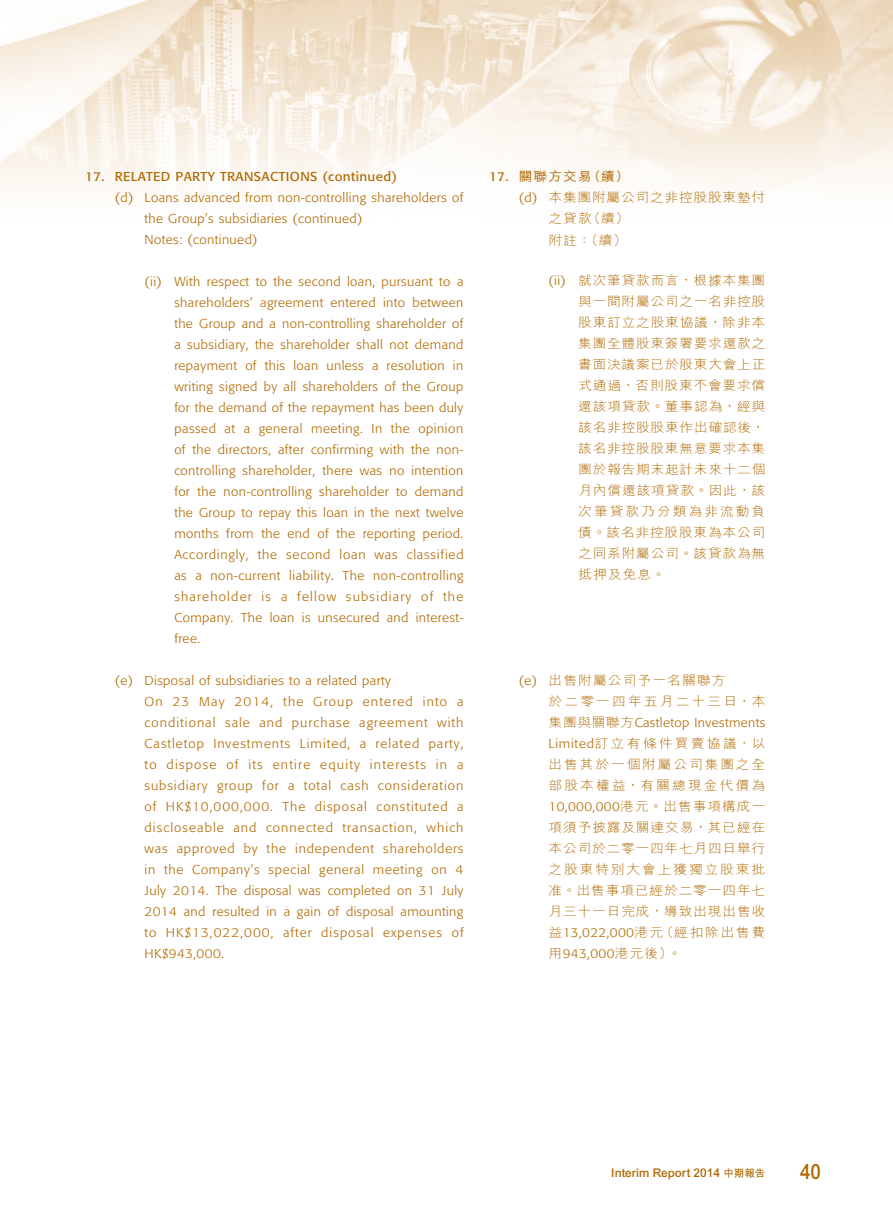
<style>
.page{position:relative;width:893px;height:1212px;background:#fff}
.page>*{position:absolute;margin:0;border:0;box-sizing:border-box;transform-origin:0 0}
.t1{font:500 21px "Arial MT Std";color:#b06900;scale:.9 1}
.t2{font:300 12.75px/21px "Formata";letter-spacing:.06em;color:#b06900;text-align:justify;scale:1.05 1}
.t3{font:300 12.75px/21px "M Hei HK";letter-spacing:.08em;color:#b06900;text-align:justify;scale:1.08 1}
.t4{font:300 12.75px/21px "Formata";letter-spacing:.03em;color:#b06900;scale:1.05 1}
.t5{font:12.75px "Formata";letter-spacing:.03em;color:#b06900;scale:1.05 1}
.t6{font:300 12.75px/21px "M Hei HK";letter-spacing:.115em;color:#b06900;scale:1.08 1}
.t7{font:300 12.75px "M Hei HK";letter-spacing:.055em;color:#b06900;scale:1.08 1}
.t8{font:500 12.75px "M Hei HK";letter-spacing:.08em;color:#b06900;scale:1.08 1}
.t9{font:500 12px "Arial MT Std";color:#b06900}
.s1{font-family:"Formata";font-weight:400}
.s2{font-family:"Formata"}
.s3{font-family:"M Hei HK"}
.s4{font-family:"M Hei HK";font-weight:700;font-size:10.5px}
</style>
<div class="page">
<img style="left:0;top:0;width:893px;height:192px">
<p class="t5" style="left:85px;top:169px;width:299px">17. RELATED PARTY TRANSACTIONS (continued)</p>
<p class="t4" style="left:145px;top:187px;width:305px;text-indent:-30px">(d) Loans advanced from non-controlling shareholders of the Group’s subsidiaries (continued)<br>Notes: (continued)</p>
<p class="t2" style="left:174px;top:271px;width:277px;text-indent:-30px">(ii) With respect to the second loan, pursuant to a shareholders’ agreement entered into between the Group and a non-controlling shareholder of a subsidiary, the shareholder shall not demand repayment of this loan unless a resolution in writing signed by all shareholders of the Group for the demand of the repayment has been duly passed at a general meeting. In the opinion of the directors, after confirming with the non&shy;controlling shareholder, there was no intention for the non-controlling shareholder to demand the Group to repay this loan in the next twelve months from the end of the reporting period.<br>Accordingly, the second loan was classified as a non-current liability. The non-controlling shareholder is a fellow subsidiary of the Company. The loan is unsecured and interest&shy;free.</p>
<p class="t2" style="left:145px;top:670px;width:305px;text-align:left;text-indent:-30px">(e) Disposal of subsidiaries to a related party<br>On 23 May 2014, the Group entered into a conditional sale and purchase agreement with Castletop Investments Limited, a related party, to dispose of its entire equity interests in a subsidiary group for a total cash consideration of HK$10,000,000. The disposal constituted a discloseable and connected transaction, which was approved by the independent shareholders in the Company’s special general meeting on 4<br>July 2014. The disposal was completed on 31 July 2014 and resulted in a gain of disposal amounting to HK$13,022,000, after disposal expenses of HK$943,000.</p>
<p class="t8" style="left:489px;top:167px;width:131px"><span class="s1">17.</span> 關聯方交易（續）</p>
<p class="t7" style="left:519px;top:189px;width:230px"><span class="s2">(d)</span> 本集團附屬公司之非控股股東墊付</p>
<p class="t3" style="left:548px;top:208px;width:76px">之貸款（續）</p>
<p class="t3" style="left:548px;top:229px;width:74px">附註：（續）</p>
<p class="t3" style="left:578px;top:270px;width:175px;text-indent:-30px"><span class="s2">(ii)</span> 就次筆貸款而言，根據本集團與一間附屬公司之一名非控股股東訂立之股東協議，除非本集團全體股東簽署要求還款之書面決議案已於股東大會上正式通過，否則股東不會要求償還該項貸款。董事認為，經與該名非控股股東作出確認後，該名非控股股東無意要求本集團於報告期末起計未來十二個月內償還該項貸款。因此，該次筆貸款乃分類為非流動負債。該名非控股股東為本公司之同系附屬公司。該貸款為無抵押及免息。</p>
<p class="t6" style="left:549px;top:669px;width:202px;text-indent:-30px"><span class="s2">(e)</span> 出售附屬公司予一名關聯方<br>於二零一四年五月二十三日，本</p>
<p class="t4" style="left:549px;top:712px;width:208px"><span class="s3">集團與關聯方</span>Castletop Investments</p>
<p class="t3" style="left:548px;top:732px;width:202px"><span class="s2">Limited</span>訂立有條件買賣協議，以出售其於一個附屬公司集團之全部股本權益，有關總現金代價為</p>
<p class="t2" style="left:549px;top:796px;width:208px">10,000,000<span class="s3">港元。出售事項構成一</span></p>
<p class="t3" style="left:548px;top:816px;width:202px">項須予披露及關連交易，其已經在本公司於二零一四年七月四日舉行之股東特別大會上獲獨立股東批准。出售事項已經於二零一四年七月三十一日完成，導致出現出售收益<span class="s2">13,022,000</span>港元（經扣除出售費</p>
<p class="t2" style="left:549px;top:943px;width:128px"><span class="s3">用</span>943,000<span class="s3">港元後）。</span></p>
<p class="t9" style="left:611px;top:1165px;width:156px">Interim Report 2014 <span class="s4">中期報告</span></p>
<h1 class="t1" style="left:800px;top:1159px;width:25px">40</h1>
</div>
